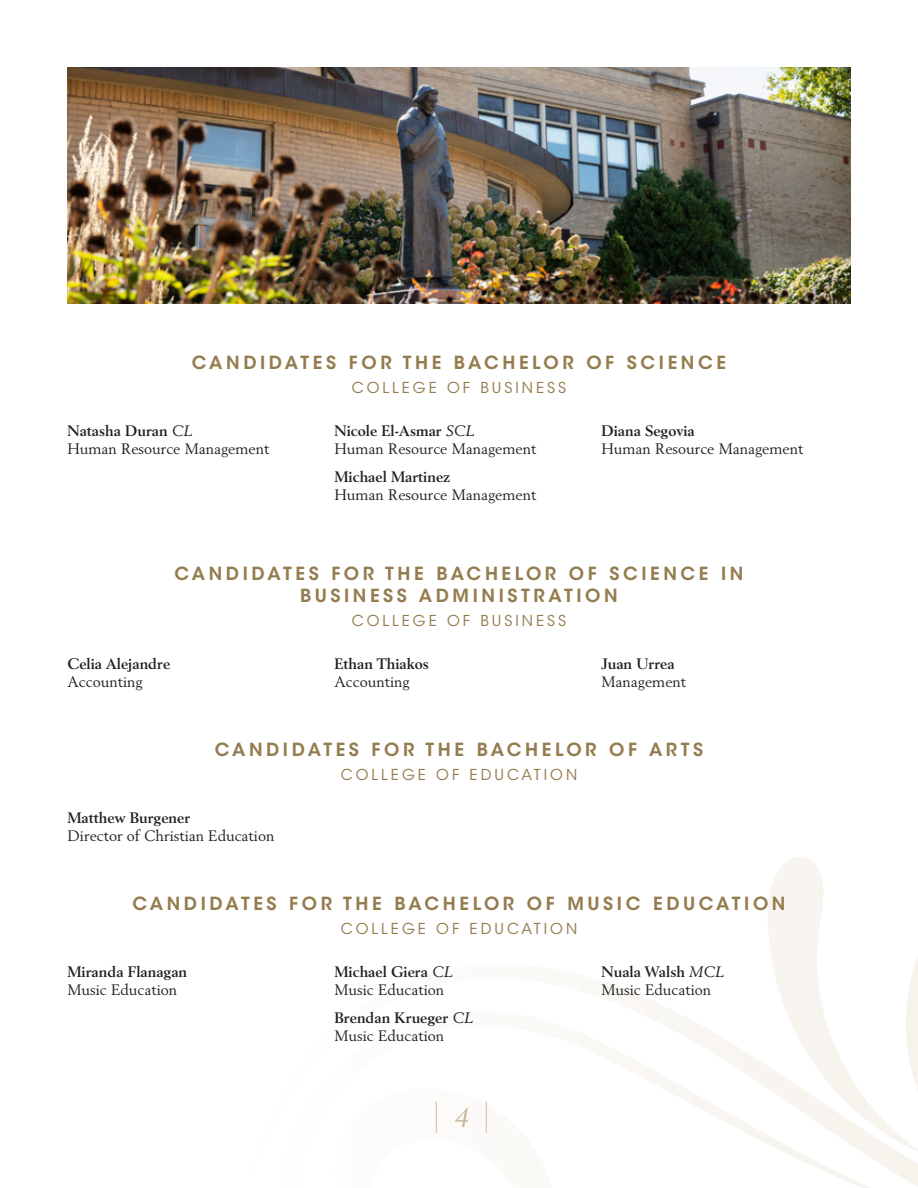
<style>
.page{position:relative;width:918px;height:1188px;background:#fff}
.page>*{position:absolute;margin:0;border:0;box-sizing:border-box;transform-origin:0 0}
.t1{font:200 31.5px "ITC Avant Garde Std";color:#c8b798}
.t2{font:600 18px/21.6px "ITC Avant Garde Std";letter-spacing:.2em;color:#947c4e;text-align:center}
.t3{font:15px/18px "Berling LT Std";color:#231f20}
.t4{font:700 15px/18px "Berling LT Std";color:#231f20}
.t5{font:15px "ITC Avant Garde Std";letter-spacing:.2em;color:#947c4e}
.s1{font-weight:700}
.s2{font-style:italic}
.s3{font-weight:400;font-style:italic}
.s4{font-weight:400}
.s5{font-family:"Berling LT Std";font-weight:400;font-style:italic;font-size:27px}
</style>
<div class="page">
<svg style="left:608px;top:984px;width:292px;height:192px"></svg>
<svg style="left:608px;top:1009px;width:290px;height:179px"></svg>
<svg style="left:900px;top:1155px;width:18px;height:31px"></svg>
<svg style="left:767px;top:857px;width:151px;height:298px"></svg>
<img style="left:68px;top:68px;width:782px;height:235px">
<p class="t2" style="left:192px;top:351px;width:536px">CANDIDATES FOR THE BACHELOR OF SCIENCE</p>
<p class="t5" style="left:352px;top:379px;width:216px">COLLEGE OF BUSINESS</p>
<p class="t3" style="left:68px;top:421px;width:203px"><span class="s1">Natasha Duran</span> <span class="s2">CL<br></span>Human Resource Management</p>
<p class="t3" style="left:335px;top:421px;width:203px"><span class="s1">Nicole El-Asmar</span> <span class="s2">SCL<br></span>Human Resource Management</p>
<p class="t4" style="left:335px;top:468px;width:117px">Michael Martinez</p>
<p class="t3" style="left:335px;top:486px;width:203px">Human Resource Management</p>
<p class="t4" style="left:602px;top:421px;width:95px">Diana Segovia</p>
<p class="t3" style="left:602px;top:439px;width:203px">Human Resource Management</p>
<p class="t2" style="left:174px;top:563px;width:571px">CANDIDATES FOR THE BACHELOR OF SCIENCE IN<br>BUSINESS ADMINISTRATION</p>
<p class="t5" style="left:352px;top:612px;width:216px">COLLEGE OF BUSINESS</p>
<p class="t4" style="left:68px;top:655px;width:104px">Celia Alejandre</p>
<p class="t3" style="left:68px;top:672px;width:77px">Accounting</p>
<p class="t4" style="left:335px;top:655px;width:96px">Ethan Thiakos</p>
<p class="t3" style="left:335px;top:672px;width:77px">Accounting</p>
<p class="t4" style="left:602px;top:655px;width:75px">Juan Urrea</p>
<p class="t3" style="left:602px;top:672px;width:86px">Management</p>
<p class="t2" style="left:215px;top:738px;width:490px">CANDIDATES FOR THE BACHELOR OF ARTS</p>
<p class="t5" style="left:341px;top:766px;width:238px">COLLEGE OF EDUCATION</p>
<p class="t4" style="left:68px;top:808px;width:124px">Matthew Burgener</p>
<p class="t3" style="left:68px;top:826px;width:208px">Director of Christian Education</p>
<p class="t2" style="left:132px;top:892px;width:655px">CANDIDATES FOR THE BACHELOR OF MUSIC EDUCATION</p>
<p class="t5" style="left:341px;top:920px;width:238px">COLLEGE OF EDUCATION</p>
<p class="t4" style="left:68px;top:962px;width:121px">Miranda Flanagan</p>
<p class="t3" style="left:68px;top:980px;width:111px">Music Education</p>
<p class="t3" style="left:335px;top:962px;width:120px"><span class="s1">Michael Giera</span> <span class="s2">CL<br></span>Music Education</p>
<p class="t4" style="left:335px;top:1009px;width:140px">Brendan Krueger <span class="s3">CL<br></span><span class="s4">Music Education</span></p>
<p class="t3" style="left:602px;top:962px;width:124px"><span class="s1">Nuala Walsh</span> <span class="s2">MCL<br></span>Music Education</p>
<h1 class="t1" style="left:428px;top:1095px;width:69px">| <span class="s5">4</span> |</h1>
</div>
